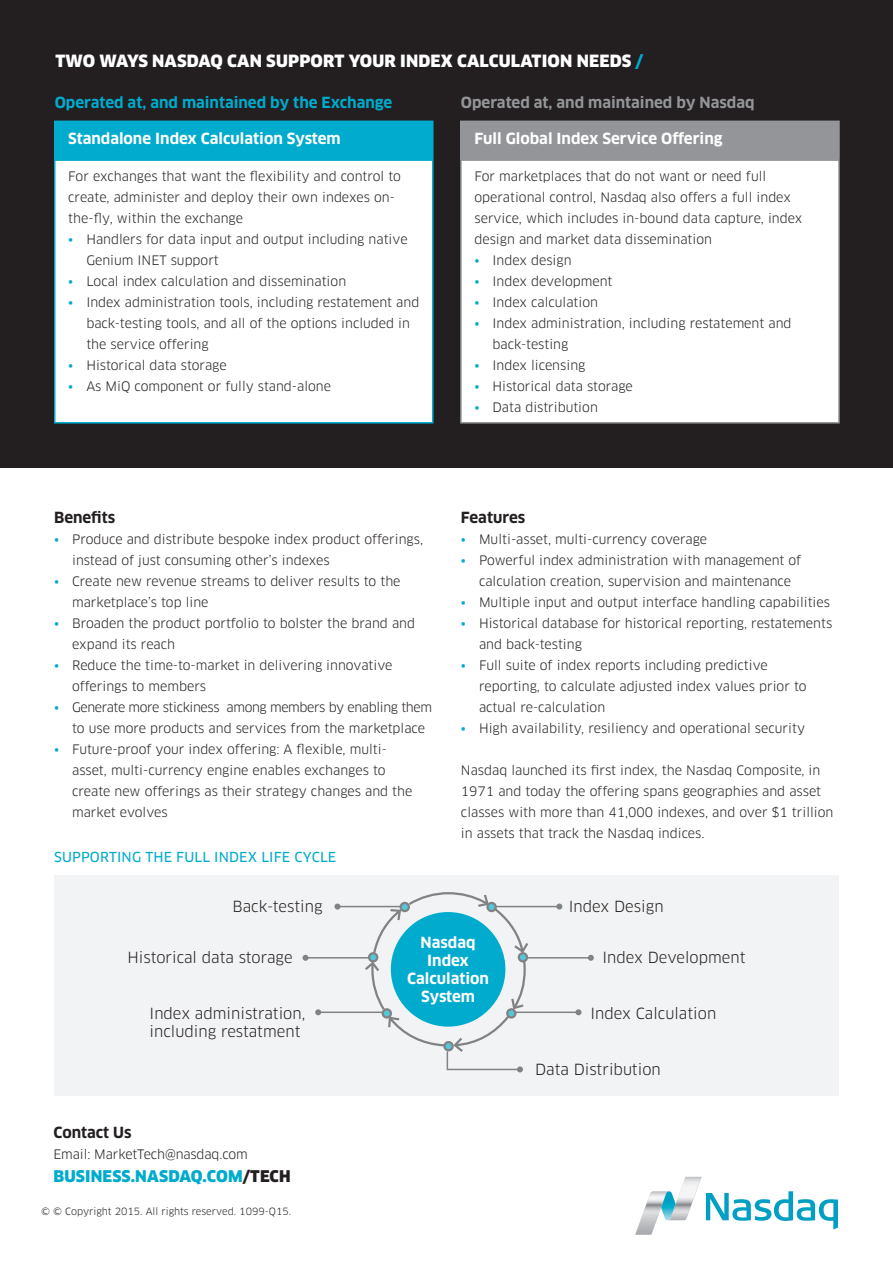
<style>
.page{position:relative;width:893px;height:1263px;background:#fff}
.page>*{position:absolute;margin:0;border:0;box-sizing:border-box;transform-origin:0 0}
.Section_header{font:900 16.5px "Clan Pro";letter-spacing:.01em;color:#fff}
.t1{font:900 15.75px "Clan Pro";letter-spacing:.01em;color:#00abcd}
.t2{font:15px/18px "Clan Pro";color:#231f20}
.Body_header{font:700 15px/18px "Clan Pro";color:#fff;text-align:center}
.Body_header-2{font:700 15px "Clan Pro";color:#00abcd}
.Body_header-3{font:700 15px "Clan Pro";color:#939598}
.Body_header-4{font:700 15px "Clan Pro";color:#231f20}
.Body_copy{font:13.5px "Clan Pro News";letter-spacing:.01em;color:#00abcd}
.Body_copy-2{font:12.75px/21px "Clan Pro";color:#231f20}
.Body_copy-3{font:12.75px/21px "Clan Pro";letter-spacing:-.03em;color:#231f20}
.Copyright{font:9.75px "Clan Pro";color:#231f20}
.s1{color:#00abcd}
.s2{font-family:"Clan Pro News";color:#00abcd}
.s3{color:#231f20}
</style>
<div class="page">
<svg style="left:635px;top:1177px;width:203px;height:58px"></svg>
<div style="left:0;top:0;width:893px;height:467px;background:#231f20"></div>
<div style="left:54px;top:875px;width:784px;height:221px;background:#f2f3f4"></div>
<div style="left:55px;top:121px;width:378px;height:39px;background:#00abcd"></div>
<div style="left:461px;top:121px;width:378px;height:39px;background:#939598"></div>
<div style="left:56px;top:161px;width:782px;height:261px;background:#fff"></div>
<hr style="left:460px;top:121px;width:380px;height:1px;background:#939598">
<hr style="left:460px;top:122px;width:2px;height:37px;background:#939598">
<hr style="left:838px;top:122px;width:2px;height:37px;background:#939598">
<hr style="left:460px;top:159px;width:380px;height:2px;background:#939598">
<hr style="left:460px;top:161px;width:2px;height:261px;background:#939598">
<hr style="left:838px;top:161px;width:2px;height:261px;background:#939598">
<hr style="left:460px;top:422px;width:380px;height:1px;background:#939598">
<hr style="left:54px;top:121px;width:380px;height:1px;background:#00abcd">
<hr style="left:54px;top:122px;width:2px;height:37px;background:#00abcd">
<hr style="left:432px;top:122px;width:2px;height:37px;background:#00abcd">
<hr style="left:54px;top:159px;width:380px;height:2px;background:#00abcd">
<hr style="left:54px;top:161px;width:2px;height:261px;background:#00abcd">
<hr style="left:432px;top:161px;width:2px;height:261px;background:#00abcd">
<hr style="left:54px;top:422px;width:380px;height:1px;background:#00abcd">
<hr style="left:495px;top:906px;width:64px;height:1px;background:#808285">
<svg style="left:556px;top:903px;width:6px;height:6px"></svg>
<hr style="left:337px;top:906px;width:64px;height:1px;background:#808285">
<svg style="left:334px;top:903px;width:6px;height:6px"></svg>
<hr style="left:527px;top:957px;width:64px;height:1px;background:#808285">
<svg style="left:588px;top:955px;width:6px;height:6px"></svg>
<hr style="left:305px;top:957px;width:64px;height:1px;background:#808285">
<svg style="left:302px;top:955px;width:6px;height:6px"></svg>
<hr style="left:514px;top:1011px;width:64px;height:2px;background:#808285">
<svg style="left:575px;top:1009px;width:6px;height:6px"></svg>
<hr style="left:318px;top:1011px;width:64px;height:2px;background:#808285">
<svg style="left:315px;top:1009px;width:6px;height:6px"></svg>
<svg style="left:362px;top:892px;width:168px;height:180px"></svg>
<div style="left:391px;top:912px;width:114px;height:115px;background:#00abcd;border-radius:50%"></div>
<p class="Section_header" style="left:55px;top:51px;width:589px">TWO WAYS NASDAQ CAN SUPPORT YOUR INDEX CALCULATION NEEDS <span class="s1">/</span></p>
<p class="Body_header-2" style="left:55px;top:94px;width:339px">Operated at, and maintained by the Exchange</p>
<p class="Body_header-3" style="left:461px;top:94px;width:295px">Operated at, and maintained by Nasdaq</p>
<p class="Body_header" style="left:68px;top:130px;width:274px">Standalone Index Calculation System</p>
<p class="Body_header" style="left:474px;top:130px;width:250px">Full Global Index Service Offering</p>
<p class="Body_copy-2" style="left:68px;top:166px;width:334px">For exchanges that want the flexibility and control to create, administer and deploy their own indexes on&shy;the-fly, within the exchange</p>
<p class="Body_copy-2" style="left:86px;top:229px;width:323px;text-indent:-18px"><span class="s2">•</span> Handlers for data input and output including native<br>Genium INET support</p>
<p class="Body_copy-2" style="left:68px;top:271px;width:279px"><span class="s2">•</span> Local index calculation and dissemination</p>
<p class="Body_copy-2" style="left:86px;top:292px;width:334px;text-indent:-18px"><span class="s2">•</span> Index administration tools, including restatement and back-testing tools, and all of the options included in the service offering</p>
<p class="Body_copy-2" style="left:68px;top:355px;width:160px"><span class="s2">•</span> Historical data storage</p>
<p class="Body_copy-2" style="left:68px;top:376px;width:264px"><span class="s2">•</span> As MiQ component or fully stand-alone</p>
<p class="Body_copy-2" style="left:474px;top:166px;width:329px">For marketplaces that do not want or need full operational control, Nasdaq also offers a full index service, which includes in-bound data capture, index design and market data dissemination</p>
<p class="Body_copy-2" style="left:474px;top:250px;width:99px"><span class="s2">•</span> Index design</p>
<p class="Body_copy-2" style="left:474px;top:271px;width:140px"><span class="s2">•</span> Index development</p>
<p class="Body_copy-2" style="left:474px;top:292px;width:125px"><span class="s2">•</span> Index calculation</p>
<p class="Body_copy-2" style="left:493px;top:313px;width:300px;text-indent:-18px"><span class="s2">•</span> Index administration, including restatement and back-testing</p>
<p class="Body_copy-2" style="left:474px;top:355px;width:112px"><span class="s2">•</span> Index licensing</p>
<p class="Body_copy-2" style="left:474px;top:376px;width:160px"><span class="s2">•</span> Historical data storage</p>
<p class="Body_copy-2" style="left:474px;top:397px;width:125px"><span class="s2">•</span> Data distribution</p>
<p class="Body_header-4" style="left:54px;top:508px;width:63px">Benefits</p>
<p class="Body_copy-2" style="left:72px;top:529px;width:353px;text-indent:-18px"><span class="s2">•</span> Produce and distribute bespoke index product offerings, instead of just consuming other’s indexes</p>
<p class="Body_copy-2" style="left:72px;top:571px;width:330px;text-indent:-18px"><span class="s2">•</span> Create new revenue streams to deliver results to the marketplace’s top line</p>
<p class="Body_copy-2" style="left:72px;top:613px;width:344px;text-indent:-18px"><span class="s2">•</span> Broaden the product portfolio to bolster the brand and expand its reach</p>
<p class="Body_copy-2" style="left:72px;top:655px;width:322px;text-indent:-18px"><span class="s2">•</span> Reduce the time-to-market in delivering innovative offerings to members</p>
<p class="Body_copy-3" style="left:72px;top:697px;width:361px;text-indent:-18px"><span class="s2">•</span> Generate more stickiness among members by enabling them to use more products and services from the marketplace</p>
<p class="Body_copy-2" style="left:72px;top:739px;width:342px;text-indent:-18px"><span class="s2">•</span> Future-proof your index offering: A flexible, multi&shy;asset, multi-currency engine enables exchanges to create new offerings as their strategy changes and the market evolves</p>
<p class="Body_copy" style="left:54px;top:849px;width:284px">SUPPORTING THE FULL INDEX LIFE CYCLE</p>
<p class="Body_header-4" style="left:461px;top:508px;width:66px">Features</p>
<p class="Body_copy-2" style="left:461px;top:529px;width:248px"><span class="s2">•</span> Multi-asset, multi-currency coverage</p>
<p class="Body_copy-2" style="left:479px;top:550px;width:324px;text-indent:-18px"><span class="s2">•</span> Powerful index administration with management of calculation creation, supervision and maintenance</p>
<p class="Body_copy-2" style="left:461px;top:592px;width:371px"><span class="s2">•</span> Multiple input and output interface handling capabilities</p>
<p class="Body_copy-2" style="left:479px;top:613px;width:355px;text-indent:-18px"><span class="s2">•</span> Historical database for historical reporting, restatements and back-testing</p>
<p class="Body_copy-2" style="left:479px;top:655px;width:329px;text-indent:-18px"><span class="s2">•</span> Full suite of index reports including predictive reporting, to calculate adjusted index values prior to actual re-calculation</p>
<p class="Body_copy-2" style="left:461px;top:718px;width:346px"><span class="s2">•</span> High availability, resiliency and operational security</p>
<p class="Body_copy-2" style="left:461px;top:760px;width:374px">Nasdaq launched its first index, the Nasdaq Composite, in 1971 and today the offering spans geographies and asset classes with more than 41,000 indexes, and over $1 trillion in assets that track the Nasdaq indices.</p>
<p class="t2" style="left:233px;top:897px;width:91px">Back-testing</p>
<p class="t2" style="left:569px;top:897px;width:96px">Index Design</p>
<p class="t2" style="left:127px;top:949px;width:167px">Historical data storage</p>
<p class="t2" style="left:602px;top:949px;width:144px">Index Development</p>
<p class="Body_header" style="left:407px;top:934px;width:83px">Nasdaq<br>Index<br>Calculation<br>System</p>
<p class="t2" style="left:150px;top:1005px;width:157px">Index administration, including restatment</p>
<p class="t2" style="left:590px;top:1005px;width:127px">Index Calculation</p>
<p class="t2" style="left:535px;top:1060px;width:127px">Data Distribution</p>
<p class="Body_header-4" style="left:53px;top:1124px;width:80px">Contact Us</p>
<p class="Body_copy-2" style="left:53px;top:1144px;width:196px">Email: MarketTech@nasdaq.com</p>
<p class="t1" style="left:54px;top:1167px;width:239px">BUSINESS.NASDAQ.COM<span class="s3">/TECH</span></p>
<p class="Copyright" style="left:41px;top:1205px;width:252px">© © Copyright 2015. All rights reserved. 1099-Q15.</p>
</div>
